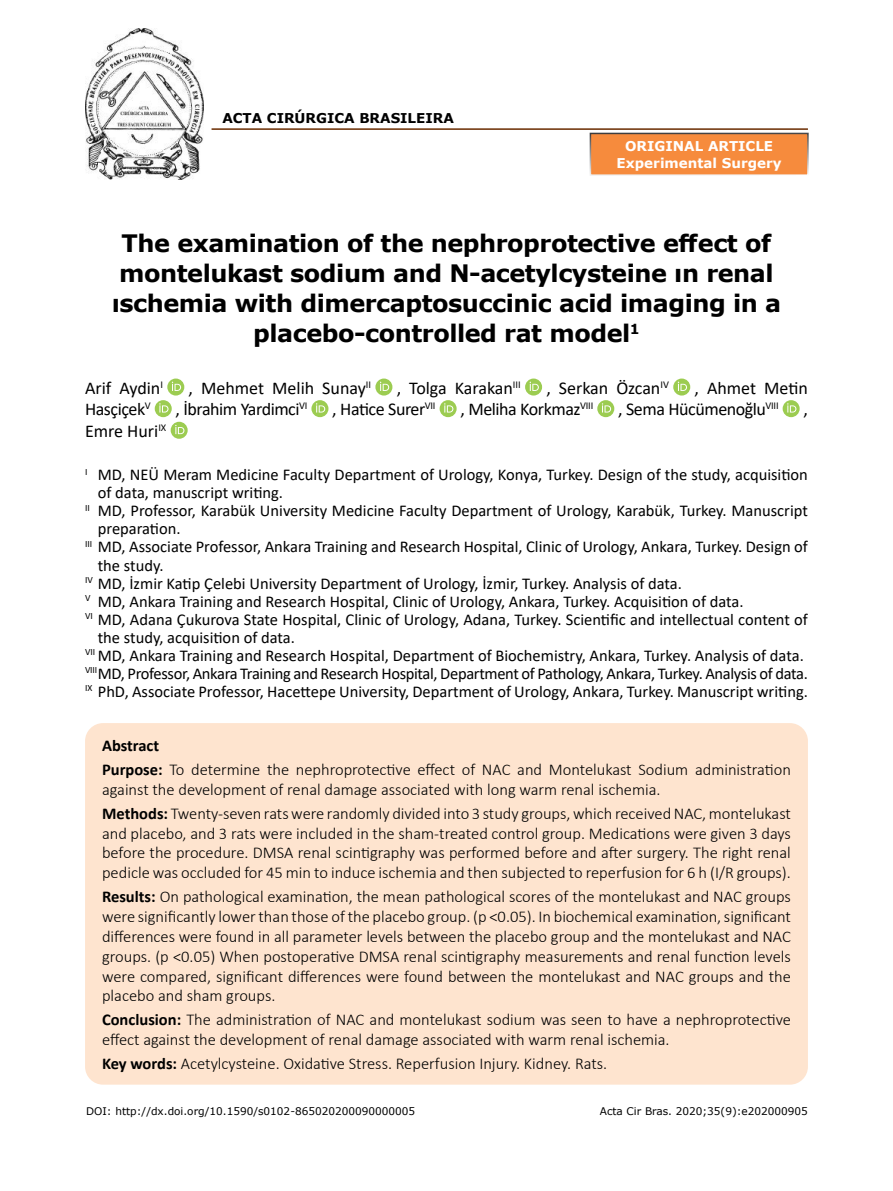
<style>
.page{position:relative;width:893px;height:1191px;background:#fff}
.page>*{position:absolute;margin:0;border:0;box-sizing:border-box;transform-origin:0 0}
.t1{font:700 24px/30px "Verdana";letter-spacing:-.02em;color:#000;text-align:center}
.t2{font:18px "Calibri";letter-spacing:-.025em;color:#000}
.t3{font:18px "Calibri";color:#000}
.t4{font:300 16.5px/19.8px "Calibri";color:#000}
.t5{font:16.5px "Calibri";color:#000}
.t6{font:16.5px "Calibri";letter-spacing:-.02em;color:#000}
.t7{font:700 13.5px/16.2px "Verdana";color:#fff;text-align:center}
.t8{font:700 13.5px "Verdana";color:#000}
.t9{font:10.5px "Verdana";color:#000}
.s1{font-weight:700}
</style>
<div class="page">
<div style="left:167px;top:378px;width:17px;height:17px;background:#9ccc51;border-radius:50%"></div>
<svg style="left:172px;top:382px;width:9px;height:9px"></svg>
<div style="left:375px;top:378px;width:17px;height:17px;background:#9ccc51;border-radius:50%"></div>
<svg style="left:380px;top:382px;width:9px;height:9px"></svg>
<svg style="left:525px;top:378px;width:17px;height:17px"></svg>
<svg style="left:530px;top:382px;width:9px;height:9px"></svg>
<div style="left:673px;top:378px;width:17px;height:17px;background:#9ccc51;border-radius:50%"></div>
<svg style="left:678px;top:382px;width:9px;height:9px"></svg>
<div style="left:155px;top:400px;width:17px;height:17px;background:#9ccc51;border-radius:50%"></div>
<svg style="left:159px;top:403px;width:10px;height:9px"></svg>
<svg style="left:311px;top:400px;width:17px;height:17px"></svg>
<svg style="left:316px;top:403px;width:9px;height:9px"></svg>
<svg style="left:440px;top:400px;width:17px;height:17px"></svg>
<svg style="left:444px;top:403px;width:9px;height:9px"></svg>
<div style="left:597px;top:400px;width:17px;height:17px;background:#9ccc51;border-radius:50%"></div>
<svg style="left:602px;top:403px;width:9px;height:9px"></svg>
<svg style="left:783px;top:400px;width:17px;height:17px"></svg>
<svg style="left:787px;top:403px;width:9px;height:9px"></svg>
<div style="left:171px;top:422px;width:17px;height:17px;background:#9ccc51;border-radius:50%"></div>
<svg style="left:175px;top:425px;width:9px;height:9px"></svg>
<div style="left:590px;top:133px;width:218px;height:42px;background:#f68b3d"></div>
<div style="left:590px;top:133px;width:219px;height:43px;border:2px solid #fff"></div>
<img style="left:85px;top:29px;width:118px;height:151px">
<div style="left:85px;top:723px;width:723px;height:361px;background:#fee4cf;border-radius:18px"></div>
<hr style="left:212px;top:128px;width:596px;height:2px;background:#6a2c00">
<p class="t8" style="left:222px;top:109px;width:233px">ACTA CIRÚRGICA BRASILEIRA</p>
<p class="t7" style="left:617px;top:138px;width:167px">ORIGINAL ARTICLE<br>Experimental Surgery</p>
<h1 class="t1" style="left:112px;top:228px;width:671px">The examination of the nephroprotective effect of montelukast sodium and N-acetylcysteine ın renal ıschemia with dimercaptosuccinic acid imaging in a placebo-controlled rat model<sup>1</sup></h1>
<p class="t3" style="left:85px;top:375px;width:80px">Arif Aydin<sup>I</sup></p>
<p class="t3" style="left:189px;top:375px;width:184px">, Mehmet Melih Sunay<sup>II</sup></p>
<p class="t2" style="left:397px;top:375px;width:126px">, Tolga Karakan<sup>III</sup></p>
<p class="t3" style="left:546px;top:375px;width:124px">, Serkan Özcan<sup>IV</sup></p>
<p class="t3" style="left:694px;top:375px;width:115px">, Ahmet Metin</p>
<p class="t2" style="left:85px;top:397px;width:67px">Hasçiçek<sup>V</sup></p>
<p class="t2" style="left:176px;top:397px;width:133px">, İbrahim Yardimci<sup>VI</sup></p>
<p class="t2" style="left:332px;top:397px;width:105px">, Hatice Surer<sup>VII</sup></p>
<p class="t2" style="left:460px;top:397px;width:134px">, Meliha Korkmaz<sup>VIII</sup></p>
<p class="t2" style="left:618px;top:397px;width:162px">, Sema Hücümenoğlu<sup>VIII</sup></p>
<p class="t2" style="left:803px;top:397px;width:6px">,</p>
<p class="t3" style="left:85px;top:418px;width:83px">Emre Huri<sup>IX</sup></p>
<p class="t5" style="left:85px;top:463px;width:724px"><sup>I</sup> MD, NEÜ Meram Medicine Faculty Department of Urology, Konya, Turkey. Design of the study, acquisition</p>
<p class="t5" style="left:98px;top:481px;width:187px">of data, manuscript writing.</p>
<p class="t5" style="left:85px;top:499px;width:724px"><sup>II</sup> MD, Professor, Karabük University Medicine Faculty Department of Urology, Karabük, Turkey. Manuscript</p>
<p class="t5" style="left:98px;top:517px;width:84px">preparation.</p>
<p class="t5" style="left:85px;top:535px;width:724px"><sup>III</sup> MD, Associate Professor, Ankara Training and Research Hospital, Clinic of Urology, Ankara, Turkey. Design of</p>
<p class="t5" style="left:98px;top:553px;width:67px">the study.</p>
<p class="t5" style="left:85px;top:571px;width:598px"><sup>IV</sup> MD, İzmir Katip Çelebi University Department of Urology, İzmir, Turkey. Analysis of data.</p>
<p class="t5" style="left:85px;top:589px;width:660px"><sup>V</sup> MD, Ankara Training and Research Hospital, Clinic of Urology, Ankara, Turkey. Acquisition of data.</p>
<p class="t5" style="left:85px;top:607px;width:724px"><sup>VI</sup> MD, Adana Çukurova State Hospital, Clinic of Urology, Adana, Turkey. Scientific and intellectual content of</p>
<p class="t5" style="left:98px;top:625px;width:199px">the study, acquisition of data.</p>
<p class="t5" style="left:85px;top:643px;width:720px"><sup>VII</sup> MD, Ankara Training and Research Hospital, Department of Biochemistry, Ankara, Turkey. Analysis of data.</p>
<p class="t6" style="left:85px;top:661px;width:724px"><sup>VIII</sup>MD, Professor, Ankara Training and Research Hospital, Department of Pathology, Ankara, Turkey. Analysis of data.</p>
<p class="t5" style="left:85px;top:679px;width:724px"><sup>IX</sup> PhD, Associate Professor, Hacettepe University, Department of Urology, Ankara, Turkey. Manuscript writing.</p>
<p class="t4" style="left:102px;top:733px;width:690px;line-height:24px"><span class="s1">Abstract<br>Purpose:</span> To determine the nephroprotective effect of NAC and Montelukast Sodium administration</p>
<p class="t4" style="left:102px;top:777px;width:690px;line-height:24px">against the development of renal damage associated with long warm renal ischemia.<br><span class="s1">Methods:</span> Twenty-seven rats were randomly divided into 3 study groups, which received NAC, montelukast</p>
<p class="t4" style="left:102px;top:823px;width:690px;text-align:justify">and placebo, and 3 rats were included in the sham-treated control group. Medications were given 3 days before the procedure. DMSA renal scintigraphy was performed before and after surgery. The right renal pedicle was occluded for 45 min to induce ischemia and then subjected to reperfusion for 6 h (I/R groups).</p>
<p class="t4" style="left:102px;top:886px;width:690px;text-align:justify"><span class="s1">Results:</span> On pathological examination, the mean pathological scores of the montelukast and NAC groups were significantly lower than those of the placebo group. (p &lt;0.05). In biochemical examination, significant differences were found in all parameter levels between the placebo group and the montelukast and NAC groups. (p &lt;0.05) When postoperative DMSA renal scintigraphy measurements and renal function levels were compared, significant differences were found between the montelukast and NAC groups and the placebo and sham groups.</p>
<p class="t4" style="left:102px;top:1009px;width:690px"><span class="s1">Conclusion:</span> The administration of NAC and montelukast sodium was seen to have a nephroprotective effect against the development of renal damage associated with warm renal ischemia.</p>
<p class="t4" style="left:102px;top:1053px;width:507px"><span class="s1">Key words:</span> Acetylcysteine. Oxidative Stress. Reperfusion Injury. Kidney. Rats.</p>
<p class="t9" style="left:86px;top:1103px;width:331px">DOI: http://dx.doi.org/10.1590/s0102-865020200090000005</p>
<p class="t9" style="left:600px;top:1103px;width:210px">Acta Cir Bras. 2020;35(9):e202000905</p>
</div>
